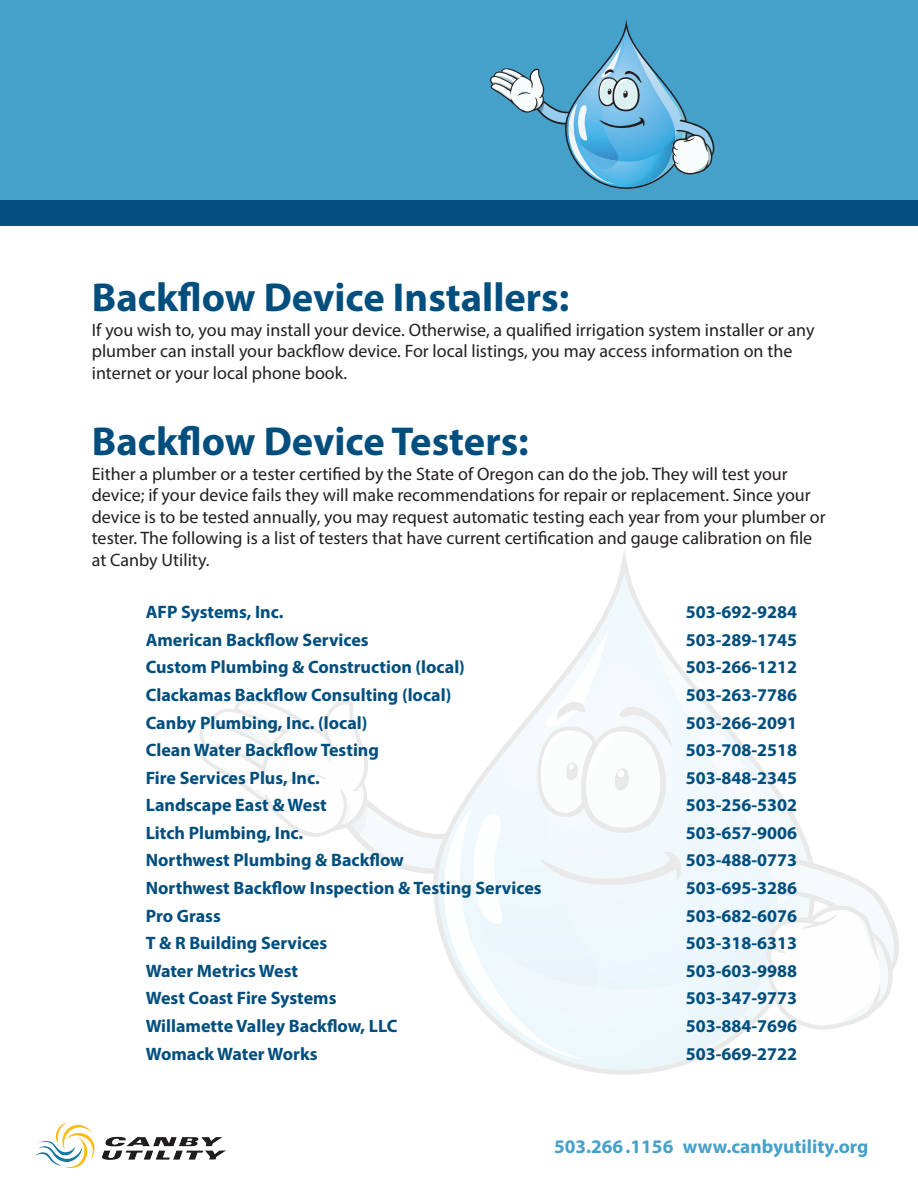
<style>
.page{position:relative;width:918px;height:1188px;background:#fff}
.page>*{position:absolute;margin:0;border:0;box-sizing:border-box;transform-origin:0 0}
.t1{font:700 40.5px "Myriad Pro";color:#004e7e}
.t2{font:700 27px "Myriad Arabic";color:#45a0ca}
.t3{font:700 18px "Myriad Pro";color:#004e7e}
.t4{font:18px/21.6px "Myriad Pro";color:#231f20}
</style>
<div class="page">
<svg style="left:576px;top:549px;width:97px;height:526px"></svg>
<svg style="left:199px;top:630px;width:700px;height:438px"></svg>
<div style="left:0;top:0;width:918px;height:201px;background:#45a0ca"></div>
<img style="left:35px;top:1123px;width:191px;height:45px">
<div style="left:0;top:201px;width:918px;height:25px;background:#004e7e"></div>
<svg style="left:490px;top:20px;width:225px;height:169px"></svg>
<h1 class="t1" style="left:92px;top:271px;width:479px">Backflow Device Installers:</h1>
<p class="t4" style="left:92px;top:318px;width:724px">If you wish to, you may install your device. Otherwise, a qualified irrigation system installer or any plumber can install your backflow device. For local listings, you may access information on the internet or your local phone book.</p>
<h1 class="t1" style="left:92px;top:415px;width:439px">Backflow Device Testers:</h1>
<p class="t4" style="left:92px;top:462px;width:735px">Either a plumber or a tester certified by the State of Oregon can do the job. They will test your device; if your device fails they will make recommendations for repair or replacement. Since your device is to be tested annually, you may request automatic testing each year from your plumber or tester. The following is a list of testers that have current certification and gauge calibration on file at Canby Utility.</p>
<p class="t3" style="left:146px;top:600px;width:139px">AFP Systems, Inc.</p>
<p class="t3" style="left:686px;top:600px;width:113px">503-692-9284</p>
<p class="t3" style="left:146px;top:628px;width:224px">American Backflow Services</p>
<p class="t3" style="left:686px;top:628px;width:113px">503-289-1745</p>
<p class="t3" style="left:146px;top:656px;width:321px">Custom Plumbing &amp; Construction (local)</p>
<p class="t3" style="left:686px;top:656px;width:113px">503-266-1212</p>
<p class="t3" style="left:146px;top:683px;width:307px">Clackamas Backflow Consulting (local)</p>
<p class="t3" style="left:686px;top:683px;width:113px">503-263-7786</p>
<p class="t3" style="left:146px;top:711px;width:223px">Canby Plumbing, Inc. (local)</p>
<p class="t3" style="left:686px;top:711px;width:113px">503-266-2091</p>
<p class="t3" style="left:146px;top:738px;width:235px">Clean Water Backflow Testing</p>
<p class="t3" style="left:686px;top:738px;width:113px">503-708-2518</p>
<p class="t3" style="left:146px;top:766px;width:176px">Fire Services Plus, Inc.</p>
<p class="t3" style="left:686px;top:766px;width:113px">503-848-2345</p>
<p class="t3" style="left:146px;top:794px;width:183px">Landscape East &amp; West</p>
<p class="t3" style="left:686px;top:794px;width:113px">503-256-5302</p>
<p class="t3" style="left:146px;top:821px;width:159px">Litch Plumbing, Inc.</p>
<p class="t3" style="left:686px;top:821px;width:113px">503-657-9006</p>
<p class="t3" style="left:146px;top:849px;width:260px">Northwest Plumbing &amp; Backflow</p>
<p class="t3" style="left:686px;top:849px;width:113px">503-488-0773</p>
<p class="t3" style="left:146px;top:876px;width:397px">Northwest Backflow Inspection &amp; Testing Services</p>
<p class="t3" style="left:686px;top:876px;width:113px">503-695-3286</p>
<p class="t3" style="left:146px;top:904px;width:77px">Pro Grass</p>
<p class="t3" style="left:686px;top:904px;width:113px">503-682-6076</p>
<p class="t3" style="left:146px;top:931px;width:183px">T &amp; R Building Services</p>
<p class="t3" style="left:686px;top:931px;width:113px">503-318-6313</p>
<p class="t3" style="left:146px;top:959px;width:154px">Water Metrics West</p>
<p class="t3" style="left:686px;top:959px;width:113px">503-603-9988</p>
<p class="t3" style="left:146px;top:987px;width:192px">West Coast Fire Systems</p>
<p class="t3" style="left:686px;top:987px;width:113px">503-347-9773</p>
<p class="t3" style="left:146px;top:1014px;width:253px">Willamette Valley Backflow, LLC</p>
<p class="t3" style="left:686px;top:1014px;width:113px">503-884-7696</p>
<p class="t3" style="left:146px;top:1042px;width:173px">Womack Water Works</p>
<p class="t3" style="left:686px;top:1042px;width:113px">503-669-2722</p>
<h2 class="t2" style="left:554px;top:1128px;width:316px">503.266.1156 www.canbyutility.org</h2>
</div>
